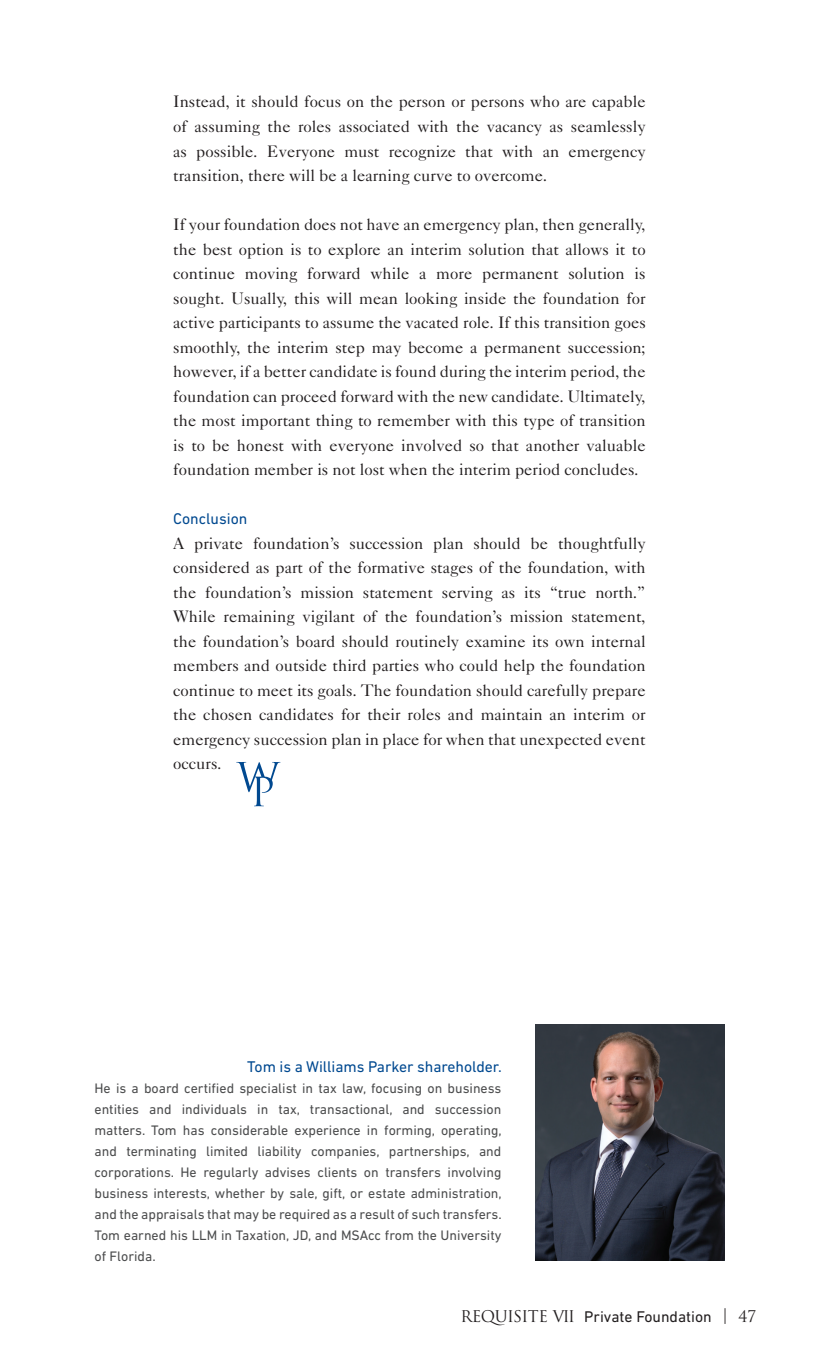
<style>
.page{position:relative;width:819px;height:1355px;background:#fff}
.page>*{position:absolute;margin:0;border:0;box-sizing:border-box;transform-origin:0 0}
.t1{font:16.62px/24.5px "Caslon Five Forty";color:#231f20;text-align:justify}
.t2{font:15.75px "DIN Next LT Pro";letter-spacing:-.005em;color:#014990}
.t3{font:15.75px "DIN Next LT Pro";color:#231f20}
.t4{font:14px/21px "DIN Next LT Pro";color:#4b4c4d;text-align:justify}
.s1{font-family:"Trajan Pro"}
</style>
<div class="page">
<img style="left:536px;top:1024px;width:188px;height:236px">
<svg style="left:236px;top:762px;width:44px;height:44px"></svg>
<p class="t1" style="left:173px;top:89px;width:474px">Instead, it should focus on the person or persons who are capable of assuming the roles associated with the vacancy as seamlessly as possible. Everyone must recognize that with an emergency transition, there will be a learning curve to overcome.</p>
<p class="t1" style="left:173px;top:212px;width:474px">If your foundation does not have an emergency plan, then generally, the best option is to explore an interim solution that allows it to continue moving forward while a more permanent solution is sought. Usually, this will mean looking inside the foundation for active participants to assume the vacated role. If this transition goes smoothly, the interim step may become a permanent succession; however, if a better candidate is found during the interim period, the foundation can proceed forward with the new candidate. Ultimately, the most important thing to remember with this type of transition is to be honest with everyone involved so that another valuable foundation member is not lost when the interim period concludes.</p>
<p class="t2" style="left:173px;top:509px;width:76px">Conclusion</p>
<p class="t1" style="left:173px;top:530px;width:474px">A private foundation’s succession plan should be thoughtfully considered as part of the formative stages of the foundation, with the foundation’s mission statement serving as its “true north.” While remaining vigilant of the foundation’s mission statement, the foundation’s board should routinely examine its own internal members and outside third parties who could help the foundation continue to meet its goals. The foundation should carefully prepare the chosen candidates for their roles and maintain an interim or emergency succession plan in place for when that unexpected event occurs.</p>
<p class="t2" style="left:247px;top:1057px;width:256px">Tom is a Williams Parker shareholder.</p>
<p class="t4" style="left:94px;top:1077px;width:409px">He is a board certified specialist in tax law, focusing on business entities and individuals in tax, transactional, and succession matters. Tom has considerable experience in forming, operating, and terminating limited liability companies, partnerships, and corporations. He regularly advises clients on transfers involving business interests, whether by sale, gift, or estate administration, and the appraisals that may be required as a result of such transfers.<br>Tom earned his LLM in Taxation, JD, and MSAcc from the University of Florida.</p>
<p class="t3" style="left:460px;top:1307px;width:297px"><span class="s1">REQUISITE VII</span> Private Foundation <span class="s1">| 47</span></p>
</div>
